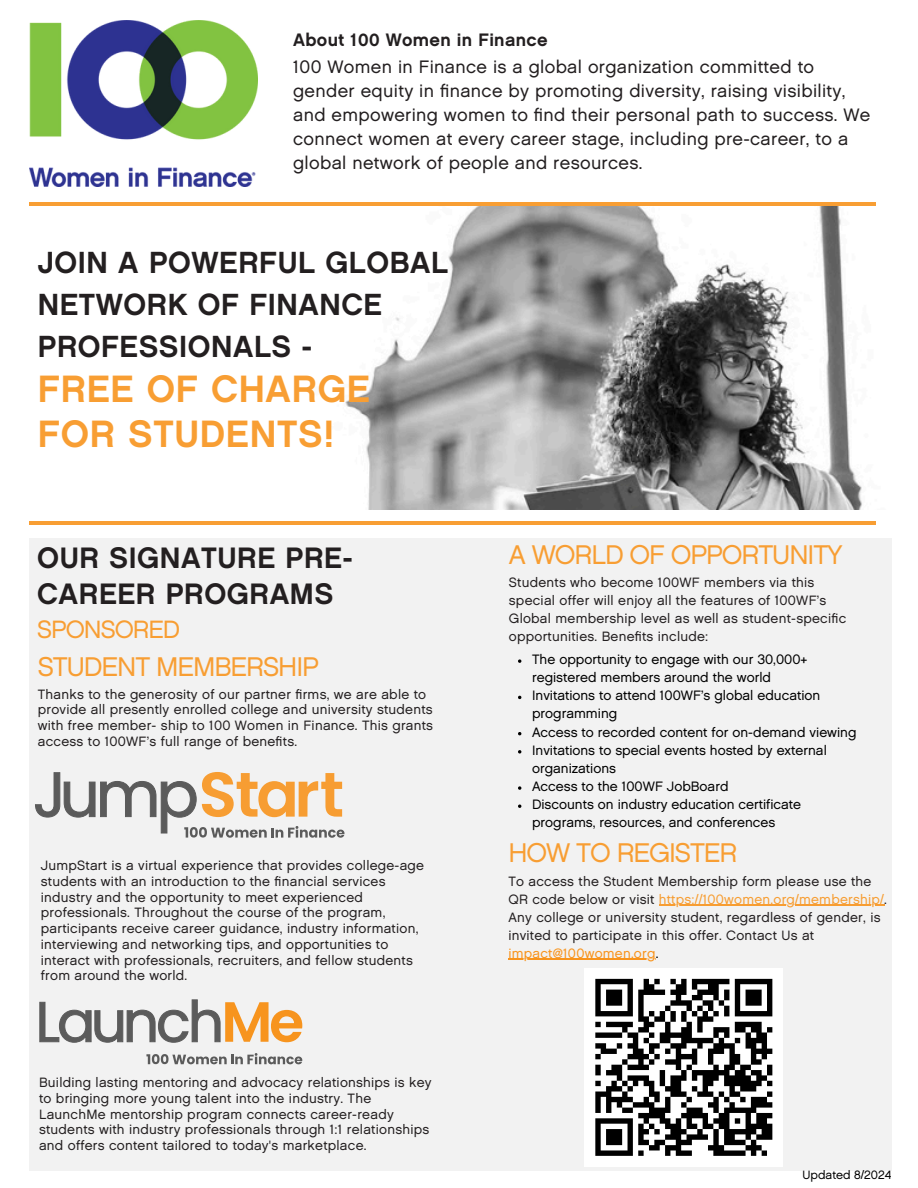
<style>
.page{position:relative;width:918px;height:1188px;background:#fff}
.page>*{position:absolute;margin:0;border:0;box-sizing:border-box;transform-origin:0 0}
.t1{font:38px/45px "Chalet New York Nineteen Sixty";letter-spacing:.02em;color:#f89e33}
.t2{font:30.4px/42px "Chalet New York Nineteen Sixty";letter-spacing:.02em;color:#231f20}
.t3{font:29.4px/36px "Chalet New York Nineteen Sixty";letter-spacing:.02em;color:#231f20}
.t4{font:27px "Chalet London Nineteen Sixty";letter-spacing:-.04em;color:#f89e33}
.t5{font:25px "Chalet London Nineteen Sixty";letter-spacing:-.04em;color:#f89e33}
.t6{font:18px/24px "Chalet London Nineteen Sixty";letter-spacing:.02em;color:#231f20}
.t7{font:13.6px/15.8px "Chalet London Nineteen Sixty";letter-spacing:.02em;color:#231f20}
.t8{font:13.6px/18.2px "Chalet London Nineteen Sixty";color:#000}
.t9{font:13.6px "Chalet London Nineteen Sixty";letter-spacing:.02em;color:#f8941d}
.t10{font:12px "Chalet London Nineteen Sixty";color:#000}
.s1{font-family:"Chalet New York Nineteen Sixty"}
.s2{color:#f79d32}
.s3{color:#000}
</style>
<div class="page">
<img style="left:190px;top:205px;width:686px;height:305px">
<hr style="left:30px;top:202px;width:846px;height:3px;background:#f89e33">
<hr style="left:30px;top:521px;width:846px;height:4px;background:#f89e33">
<img style="left:30px;top:20px;width:228px;height:167px">
<div style="left:30px;top:538px;width:861px;height:633px;background:#f2f2f2"></div>
<svg style="left:35px;top:772px;width:309px;height:66px"></svg>
<svg style="left:39px;top:999px;width:263px;height:44px"></svg>
<svg style="left:146px;top:1053px;width:156px;height:11px"></svg>
<div style="left:584px;top:968px;width:199px;height:199px;background:#fff"></div>
<svg style="left:595px;top:978px;width:178px;height:178px"></svg>
<hr style="left:659px;top:905px;width:225px;height:1px;background:#f79d32">
<hr style="left:508px;top:959px;width:148px;height:1px;background:#f8941d">
<svg style="left:518px;top:659px;width:3px;height:4px"></svg>
<svg style="left:518px;top:750px;width:3px;height:4px"></svg>
<svg style="left:518px;top:786px;width:3px;height:4px"></svg>
<p class="t6" style="left:293px;top:28px;width:522px;line-height:27px"><span class="s1">About 100 Women in Finance<br></span>100 Women in Finance is a global organization committed to</p>
<p class="t6" style="left:293px;top:80px;width:579px">gender equity in finance by promoting diversity, raising visibility, and empowering women to find their personal path to success. We connect women at every career stage, including pre-career, to a global network of people and resources.</p>
<p class="t2" style="left:38px;top:243px;width:412px">JOIN A POWERFUL GLOBAL<br>NETWORK OF FINANCE<br>PROFESSIONALS -</p>
<p class="t1" style="left:38px;top:368px;width:333px">FREE OF CHARGE<br>FOR STUDENTS!</p>
<h1 class="t3" style="left:37px;top:541px;width:317px">OUR SIGNATURE PRE-<br>CAREER PROGRAMS</h1>
<h1 class="t5" style="left:37px;top:619px;width:145px">SPONSORED</h1>
<h1 class="t4" style="left:38px;top:656px;width:283px">STUDENT MEMBERSHIP</h1>
<h1 class="t7" style="left:38px;top:687px;width:397px">Thanks to the generosity of our partner firms, we are able to provide all presently enrolled college and university students with free member- ship to 100 Women in Finance. This grants access to 100WF’s full range of benefits.</h1>
<p class="t7" style="left:41px;top:858px;width:385px">JumpStart is a virtual experience that provides college-age students with an introduction to the financial services industry and the opportunity to meet experienced professionals. Throughout the course of the program, participants receive career guidance, industry information, interviewing and networking tips, and opportunities to interact with professionals, recruiters, and fellow students from around the world.</p>
<p class="t7" style="left:39px;top:1075px;width:394px">Building lasting mentoring and advocacy relationships is key to bringing more young talent into the industry. The LaunchMe mentorship program connects career-ready students with industry professionals through 1:1 relationships and offers content tailored to today's marketplace.</p>
<h3 class="t4" style="left:509px;top:543px;width:335px">A WORLD OF OPPORTUNITY</h3>
<h3 class="t7" style="left:509px;top:574px;width:339px;line-height:18px">Students who become 100WF members via this special offer will enjoy all the features of 100WF’s Global membership level as well as student-specific opportunities. Benefits include:</h3>
<p class="t8" style="left:532px;top:651px;width:277px">The opportunity to engage with our 30,000+ registered members around the world</p>
<p class="t8" style="left:532px;top:687px;width:290px">Invitations to attend 100WF’s global education programming</p>
<p class="t8" style="left:532px;top:723px;width:326px">Access to recorded content for on-demand viewing</p>
<h3 class="t8" style="left:532px;top:742px;width:296px">Invitations to special events hosted by external organizations</h3>
<p class="t8" style="left:532px;top:778px;width:198px">Access to the 100WF JobBoard</p>
<p class="t8" style="left:532px;top:796px;width:271px">Discounts on industry education certificate programs, resources, and conferences</p>
<h3 class="t4" style="left:508px;top:842px;width:231px">HOW TO REGISTER</h3>
<h3 class="t7" style="left:508px;top:873px;width:380px;line-height:18px">To access the Student Membership form please use the<br>QR code below or visit <span class="s2">https://100women.org/membership/</span>.</h3>
<h3 class="t7" style="left:508px;top:909px;width:374px;line-height:18px">Any college or university student, regardless of gender, is invited to participate in this offer. Contact Us at</h3>
<h3 class="t9" style="left:508px;top:948px;width:151px">impact@100women.org<span class="s3">.</span></h3>
<p class="t10" style="left:802px;top:1170px;width:90px">Updated 8/2024</p>
</div>
